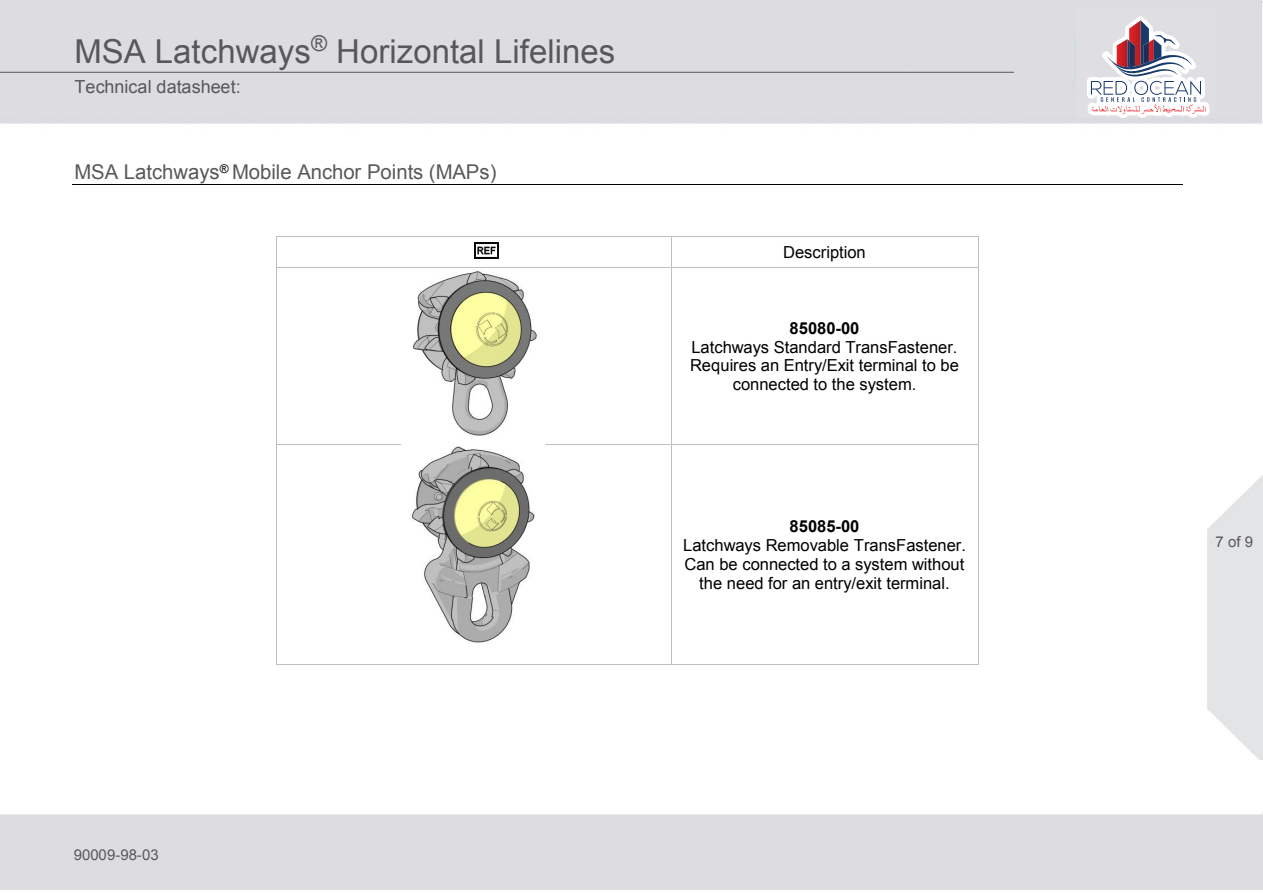
<style>
.page{position:relative;width:1263px;height:893px;background:#fff}
.page>*{position:absolute;margin:0;border:0;box-sizing:border-box;transform-origin:0 0}
.t1{font:33px "Arial";color:#58585a}
.t2{font:20.4px "Arial";letter-spacing:-.005em;color:#58585a}
.t3{font:18px "Arial";letter-spacing:.005em;color:#58585a}
.t4{font:16.5px/19px "Arial";color:#000;text-align:center}
.t5{font:700 16.5px "Arial";color:#000}
.t6{font:15px "Arial";color:#58585a}
</style>
<div class="page">
<img style="left:1px;top:0;width:1262px;height:890px">
<img style="left:1206px;top:475px;width:56px;height:285px">
<hr style="left:0;top:72px;width:1014px;height:1px;background:#58585a">
<hr style="left:72px;top:184px;width:1111px;height:1px;background:#000">
<hr style="left:277px;top:236px;width:394px;height:1px;background:#bfbfbf">
<hr style="left:671px;top:236px;width:307px;height:1px;background:#bfbfbf">
<hr style="left:276px;top:237px;width:1px;height:30px;background:#bfbfbf">
<hr style="left:671px;top:237px;width:1px;height:30px;background:#bfbfbf">
<hr style="left:978px;top:237px;width:1px;height:30px;background:#bfbfbf">
<hr style="left:277px;top:267px;width:394px;height:1px;background:#bfbfbf">
<hr style="left:671px;top:267px;width:307px;height:1px;background:#bfbfbf">
<hr style="left:276px;top:268px;width:1px;height:176px;background:#bfbfbf">
<hr style="left:671px;top:268px;width:1px;height:176px;background:#bfbfbf">
<hr style="left:978px;top:268px;width:1px;height:176px;background:#bfbfbf">
<hr style="left:277px;top:444px;width:394px;height:1px;background:#bfbfbf">
<hr style="left:671px;top:444px;width:307px;height:1px;background:#bfbfbf">
<hr style="left:276px;top:444px;width:1px;height:220px;background:#bfbfbf">
<hr style="left:277px;top:664px;width:394px;height:1px;background:#bfbfbf">
<hr style="left:671px;top:444px;width:1px;height:220px;background:#bfbfbf">
<hr style="left:671px;top:664px;width:307px;height:1px;background:#bfbfbf">
<hr style="left:978px;top:444px;width:1px;height:220px;background:#bfbfbf">
<img style="left:405px;top:268px;width:138px;height:175px">
<img style="left:402px;top:444px;width:143px;height:200px">
<img style="left:474px;top:242px;width:25px;height:16px">
<div style="left:1076px;top:10px;width:140px;height:108px;background:#dedee3"></div>
<svg style="left:1087px;top:16px;width:122px;height:103px"></svg>
<h1 class="t1" style="left:74px;top:30px;width:542px">MSA Latchways<sup>®</sup> Horizontal Lifelines</h1>
<p class="t3" style="left:74px;top:75px;width:168px">Technical datasheet:</p>
<p class="t2" style="left:74px;top:158px;width:423px">MSA Latchways<sup>®</sup> Mobile Anchor Points (MAPs)</p>
<p class="t4" style="left:783px;top:243px;width:84px">Description</p>
<p class="t5" style="left:790px;top:317px;width:71px">85080-00</p>
<p class="t4" style="left:690px;top:337px;width:270px">Latchways Standard TransFastener.<br>Requires an Entry/Exit terminal to be connected to the system.</p>
<p class="t5" style="left:790px;top:515px;width:71px">85085-00</p>
<p class="t4" style="left:683px;top:535px;width:284px">Latchways Removable TransFastener.<br>Can be connected to a system without the need for an entry/exit terminal.</p>
<p class="t6" style="left:74px;top:845px;width:87px">90009-98-03</p>
<p class="t6" style="left:1215px;top:532px;width:39px">7 of 9</p>
</div>
